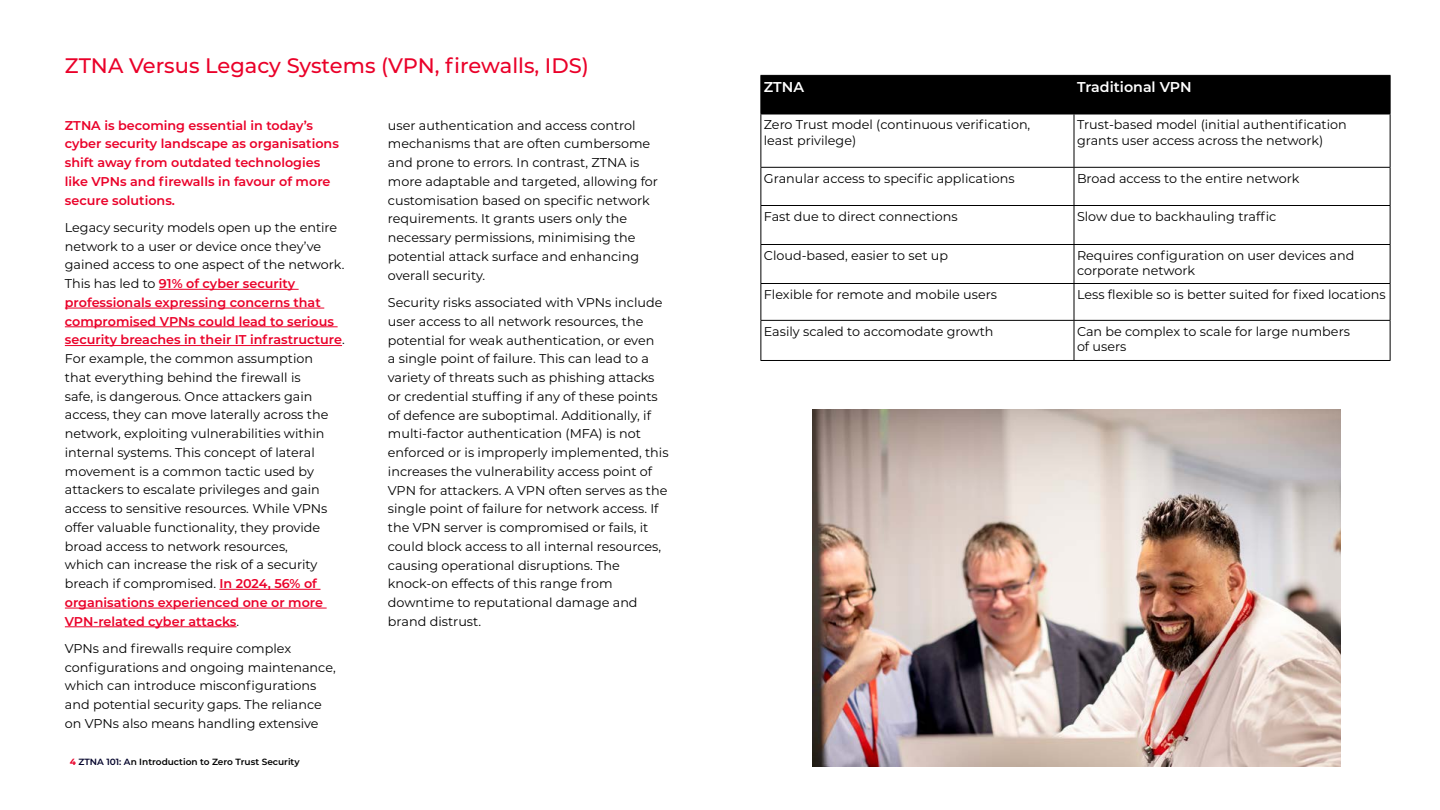
<style>
.page{position:relative;width:1440px;height:810px;background:#fff}
.page>*{position:absolute;margin:0;border:0;box-sizing:border-box;transform-origin:0 0}
.t1{font:500 21px "Montserrat";color:#ea0029}
.t2{font:600 14.25px "Montserrat";color:#fff}
.t3{font:12.75px/18.8px "Montserrat";color:#000}
.t4{font:600 12.75px/18.8px "Montserrat";color:#ea0029}
.t5{font:600 9px "Montserrat";color:#000}
.s1{font-weight:600;color:#ea0029}
.s2{color:#ea0029}
.s3{font-weight:700;color:#ea0029}
.s4{color:#000029}
</style>
<div class="page">
<hr style="left:159px;top:289px;width:140px;height:1px;background:#ea0029">
<hr style="left:65px;top:308px;width:259px;height:1px;background:#ea0029">
<hr style="left:65px;top:326px;width:273px;height:1px;background:#ea0029">
<hr style="left:65px;top:345px;width:277px;height:1px;background:#ea0029">
<hr style="left:219px;top:589px;width:102px;height:1px;background:#ea0029">
<hr style="left:65px;top:608px;width:262px;height:1px;background:#ea0029">
<hr style="left:65px;top:626px;width:172px;height:1px;background:#ea0029">
<div style="left:761px;top:76px;width:629px;height:38px;background:#000"></div>
<hr style="left:760px;top:75px;width:314px;height:1px;background:#000">
<hr style="left:760px;top:76px;width:1px;height:38px;background:#000">
<hr style="left:1074px;top:75px;width:316px;height:1px;background:#000">
<hr style="left:1074px;top:76px;width:1px;height:38px;background:#000">
<hr style="left:1390px;top:76px;width:1px;height:38px;background:#000">
<hr style="left:760px;top:114px;width:314px;height:1px;background:#000">
<hr style="left:760px;top:114px;width:1px;height:53px;background:#000">
<hr style="left:1074px;top:114px;width:316px;height:1px;background:#000">
<hr style="left:1074px;top:114px;width:1px;height:53px;background:#000">
<hr style="left:1390px;top:114px;width:1px;height:53px;background:#000">
<hr style="left:760px;top:167px;width:314px;height:1px;background:#000">
<hr style="left:760px;top:168px;width:1px;height:37px;background:#000">
<hr style="left:1074px;top:167px;width:316px;height:1px;background:#000">
<hr style="left:1074px;top:168px;width:1px;height:37px;background:#000">
<hr style="left:1390px;top:168px;width:1px;height:37px;background:#000">
<hr style="left:760px;top:205px;width:314px;height:1px;background:#000">
<hr style="left:760px;top:206px;width:1px;height:38px;background:#000">
<hr style="left:1074px;top:205px;width:316px;height:1px;background:#000">
<hr style="left:1074px;top:206px;width:1px;height:38px;background:#000">
<hr style="left:1390px;top:206px;width:1px;height:38px;background:#000">
<hr style="left:760px;top:244px;width:314px;height:1px;background:#000">
<hr style="left:760px;top:245px;width:1px;height:38px;background:#000">
<hr style="left:1074px;top:244px;width:316px;height:1px;background:#000">
<hr style="left:1074px;top:245px;width:1px;height:38px;background:#000">
<hr style="left:1390px;top:245px;width:1px;height:38px;background:#000">
<hr style="left:760px;top:283px;width:314px;height:1px;background:#000">
<hr style="left:760px;top:284px;width:1px;height:36px;background:#000">
<hr style="left:1074px;top:283px;width:316px;height:1px;background:#000">
<hr style="left:1074px;top:284px;width:1px;height:36px;background:#000">
<hr style="left:1390px;top:284px;width:1px;height:36px;background:#000">
<hr style="left:760px;top:320px;width:314px;height:1px;background:#000">
<hr style="left:760px;top:321px;width:1px;height:39px;background:#000">
<hr style="left:1074px;top:320px;width:316px;height:1px;background:#000">
<hr style="left:1074px;top:321px;width:1px;height:39px;background:#000">
<hr style="left:1390px;top:321px;width:1px;height:39px;background:#000">
<hr style="left:760px;top:360px;width:314px;height:1px;background:#000">
<hr style="left:1074px;top:360px;width:316px;height:1px;background:#000">
<img style="left:813px;top:409px;width:528px;height:357px">
<h1 class="t1" style="left:65px;top:51px;width:526px">ZTNA Versus Legacy Systems (VPN, firewalls, IDS)</h1>
<p class="t4" style="left:65px;top:115px;width:276px">ZTNA is becoming essential in today’s cyber security landscape as organisations shift away from outdated technologies like VPNs and firewalls in favour of more secure solutions.</p>
<p class="t3" style="left:65px;top:217px;width:281px">Legacy security models open up the entire network to a user or device once they’ve gained access to one aspect of the network.<br>This has led to <span class="s1">91% of cyber security professionals expressing concerns that compromised VPNs could lead to serious security breaches in their IT infrastructure</span>.<br>For example, the common assumption<br>that everything behind the firewall is<br>safe, is dangerous. Once attackers gain access, they can move laterally across the network, exploiting vulnerabilities within internal systems. This concept of lateral movement is a common tactic used by attackers to escalate privileges and gain access to sensitive resources. While VPNs offer valuable functionality, they provide broad access to network resources,<br>which can increase the risk of a security breach if compromised. <span class="s1">In 2024, 56% of organisations experienced one or more VPN-related cyber attacks</span>.</p>
<p class="t3" style="left:65px;top:639px;width:272px">VPNs and firewalls require complex configurations and ongoing maintenance, which can introduce misconfigurations and potential security gaps. The reliance on VPNs also means handling extensive</p>
<p class="t5" style="left:75px;top:755px;width:245px"><span class="s2">4</span> How to improve your rganisation’s cyber security</p>
<p class="t5" style="left:70px;top:755px;width:231px"><span class="s3">4</span> <span class="s4">ZTNA 101: A</span>n Introduction to Zero Trust Security</p>
<p class="t3" style="left:388px;top:115px;width:272px">user authentication and access control mechanisms that are often cumbersome and prone to errors. In contrast, ZTNA is more adaptable and targeted, allowing for customisation based on specific network requirements. It grants users only the necessary permissions, minimising the potential attack surface and enhancing overall security.</p>
<p class="t3" style="left:388px;top:293px;width:282px">Security risks associated with VPNs include user access to all network resources, the potential for weak authentication, or even<br>a single point of failure. This can lead to a variety of threats such as phishing attacks or credential stuffing if any of these points of defence are suboptimal. Additionally, if multi-factor authentication (MFA) is not enforced or is improperly implemented, this increases the vulnerability access point of VPN for attackers. A VPN often serves as the single point of failure for network access. If the VPN server is compromised or fails, it could block access to all internal resources, causing operational disruptions. The knock-on effects of this range from downtime to reputational damage and brand distrust.</p>
<p class="t2" style="left:764px;top:77px;width:42px">ZTNA</p>
<p class="t2" style="left:1077px;top:77px;width:116px">Traditional VPN</p>
<p class="t3" style="left:764px;top:117px;width:268px;line-height:15.3px">Zero Trust model (continuous verification, least privilege)</p>
<p class="t3" style="left:1077px;top:117px;width:271px;line-height:15.3px">Trust-based model (initial authentification grants user access across the network)</p>
<p class="t3" style="left:764px;top:168px;width:252px">Granular access to specific applications</p>
<p class="t3" style="left:1077px;top:168px;width:224px">Broad access to the entire network</p>
<p class="t3" style="left:764px;top:207px;width:195px">Fast due to direct connections</p>
<p class="t3" style="left:1077px;top:207px;width:201px">Slow due to backhauling traffic</p>
<p class="t3" style="left:764px;top:246px;width:186px">Cloud-based, easier to set up</p>
<p class="t3" style="left:1077px;top:247px;width:279px;line-height:15.3px">Requires configuration on user devices and corporate network</p>
<p class="t3" style="left:764px;top:285px;width:235px">Flexible for remote and mobile users</p>
<p class="t3" style="left:1077px;top:285px;width:310px">Less flexible so is better suited for fixed locations</p>
<p class="t3" style="left:764px;top:321px;width:231px">Easily scaled to accomodate growth</p>
<p class="t3" style="left:1077px;top:323px;width:274px;line-height:15.3px">Can be complex to scale for large numbers of users</p>
</div>
